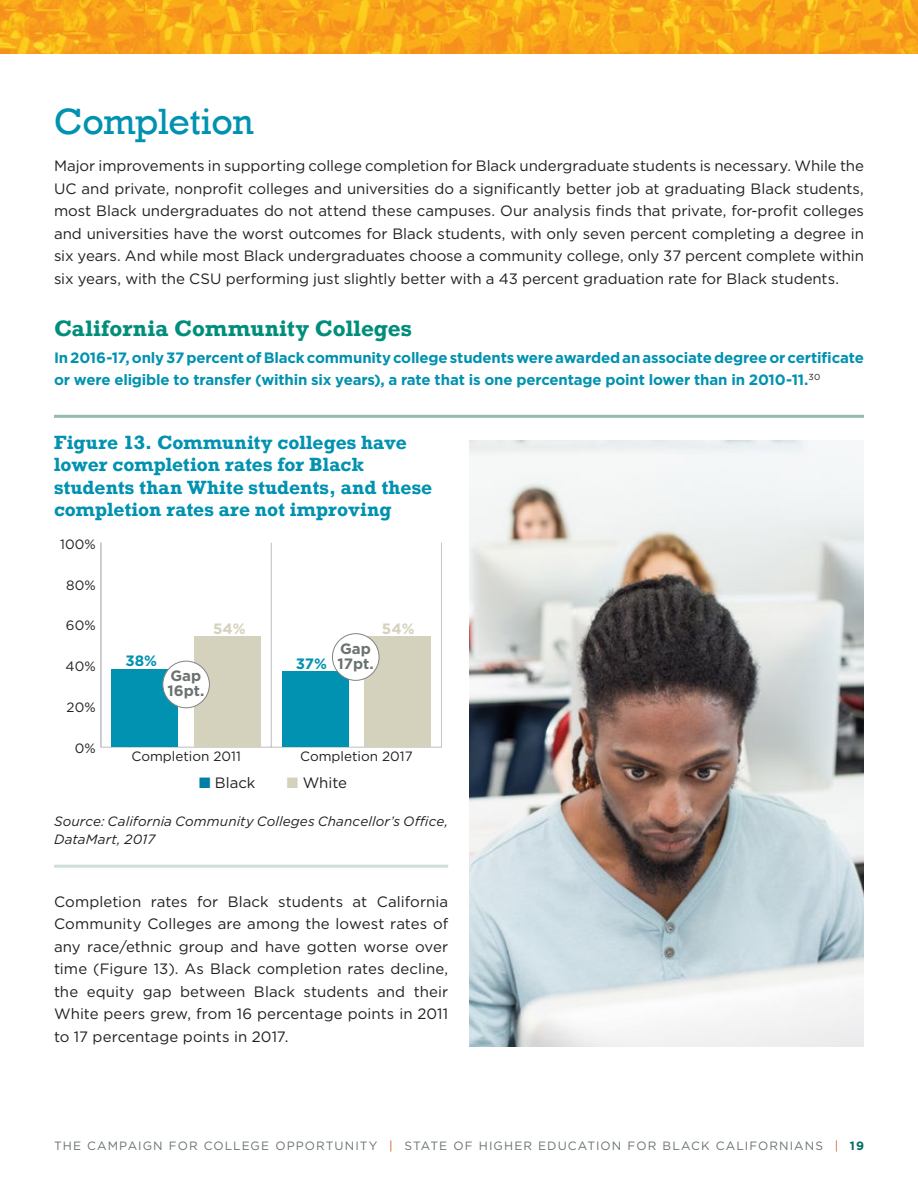
<style>
.page{position:relative;width:918px;height:1188px;background:#fff}
.page>*{position:absolute;margin:0;border:0;box-sizing:border-box;transform-origin:0 0}
.t1{font:37.5px "Rockwell";letter-spacing:-.015em;color:#0092b0}
.t2{font:700 21px "Rockwell";letter-spacing:.01em;color:#008e7b}
.t3{font:700 18px/22.5px "Rockwell";color:#0092b0}
.t4{font:15px/22.5px "Gotham";color:#231f20;text-align:justify}
.t5{font:700 15px/22.5px "Gotham";letter-spacing:-.01em;color:#0092b0}
.t6{font:700 15px/15px "Gotham";color:#6a7372}
.t7{font:700 15px "Gotham";color:#d4d2bd}
.t8{font:italic 13.5px/18px "Gotham";letter-spacing:.01em;color:#231f20}
.t9{font:13.5px "Gotham";color:#231f20}
.t10{font:12px "Gotham";letter-spacing:.09em;color:#6a7372}
.s1{color:#007fa4}
.s2{color:#d4d2bd}
.s3{color:#d15420}
.s4{font-weight:700;color:#006d60}
</style>
<div class="page">
<img style="left:1px;top:0;width:917px;height:54px">
<hr style="left:0;top:0;width:1px;height:54px;background:#007fa4">
<hr style="left:101px;top:747px;width:341px;height:1px;background:#bcbec0">
<hr style="left:271px;top:543px;width:1px;height:204px;background:#bcbec0">
<hr style="left:441px;top:543px;width:1px;height:204px;background:#bcbec0">
<hr style="left:101px;top:543px;width:1px;height:204px;background:#bcbec0">
<div style="left:282px;top:672px;width:66px;height:75px;background:#0092b0"></div>
<div style="left:112px;top:669px;width:66px;height:78px;background:#0092b0"></div>
<div style="left:365px;top:637px;width:66px;height:110px;background:#d4d2bd"></div>
<div style="left:194px;top:637px;width:66px;height:110px;background:#d4d2bd"></div>
<div style="left:163px;top:661px;width:46px;height:47px;background:#fff;border-radius:50%"></div>
<div style="left:162px;top:661px;width:48px;height:47px;border:1px solid #808285;border-radius:50%"></div>
<div style="left:332px;top:634px;width:47px;height:46px;background:#fff;border-radius:50%"></div>
<div style="left:332px;top:633px;width:48px;height:48px;border:1px solid #808285;border-radius:50%"></div>
<hr style="left:54px;top:415px;width:810px;height:3px;background:#91bab1">
<hr style="left:54px;top:865px;width:394px;height:3px;background:#d0deda">
<img style="left:470px;top:440px;width:394px;height:607px">
<h1 class="t1" style="left:54px;top:100px;width:201px">Completion</h1>
<p class="t4" style="left:54px;top:155px;width:812px">Major improvements in supporting college completion for Black undergraduate students is necessary. While the UC and private, nonprofit colleges and universities do a significantly better job at graduating Black students, most Black undergraduates do not attend these campuses. Our analysis finds that private, for-profit colleges and universities have the worst outcomes for Black students, with only seven percent completing a degree in six years. And while most Black undergraduates choose a community college, only 37 percent complete within six years, with the CSU performing just slightly better with a 43 percent graduation rate for Black students.</p>
<h2 class="t2" style="left:54px;top:315px;width:359px">California Community Colleges</h2>
<p class="t5" style="left:54px;top:346px;width:811px">In 2016-17, only 37 percent of Black community college students were awarded an associate degree or certificate or were eligible to transfer (within six years), a rate that is one percentage point lower than in 2010-11.<sup>30</sup></p>
<p class="t3" style="left:54px;top:431px;width:380px">Figure 13. Community colleges have lower completion rates for Black students than White students, and these completion rates are not improving</p>
<p class="t9" style="left:60px;top:535px;width:37px">100%</p>
<p class="t9" style="left:66px;top:576px;width:31px">80%</p>
<p class="t9" style="left:66px;top:617px;width:31px">60%</p>
<p class="t9" style="left:66px;top:658px;width:31px">40%</p>
<p class="t9" style="left:67px;top:699px;width:30px">20%</p>
<p class="t9" style="left:75px;top:740px;width:22px">0%</p>
<p class="t7" style="left:213px;top:619px;width:34px">54%</p>
<p class="t5" style="left:125px;top:649px;width:33px">38%</p>
<p class="t5" style="left:296px;top:652px;width:33px">37%</p>
<p class="t6" style="left:168px;top:668px;width:38px">Gap<br>16pt.</p>
<p class="t6" style="left:338px;top:641px;width:38px">Gap<br>17pt.</p>
<p class="t7" style="left:382px;top:619px;width:34px">54%</p>
<p class="t9" style="left:131px;top:747px;width:111px">Completion 2011</p>
<p class="t9" style="left:300px;top:747px;width:114px">Completion 2017</p>
<p class="t4" style="left:199px;top:772px;width:58px"><span class="s1">■</span> Black</p>
<p class="t4" style="left:287px;top:772px;width:62px"><span class="s2">■</span> White</p>
<p class="t8" style="left:54px;top:812px;width:396px">Source: California Community Colleges Chancellor’s Office,<br>DataMart, 2017</p>
<p class="t4" style="left:54px;top:890px;width:396px">Completion rates for Black students at California Community Colleges are among the lowest rates of any race/ethnic group and have gotten worse over time (Figure 13). As Black completion rates decline, the equity gap between Black students and their White peers grew, from 16 percentage points in 2011 to 17 percentage points in 2017.</p>
<p class="t10" style="left:54px;top:1138px;width:811px">THE CAMPAIGN FOR COLLEGE OPPORTUNITY <span class="s3">|</span> STATE OF HIGHER EDUCATION FOR BLACK CALIFORNIANS <span class="s3">|</span> <span class="s4">19</span></p>
</div>
